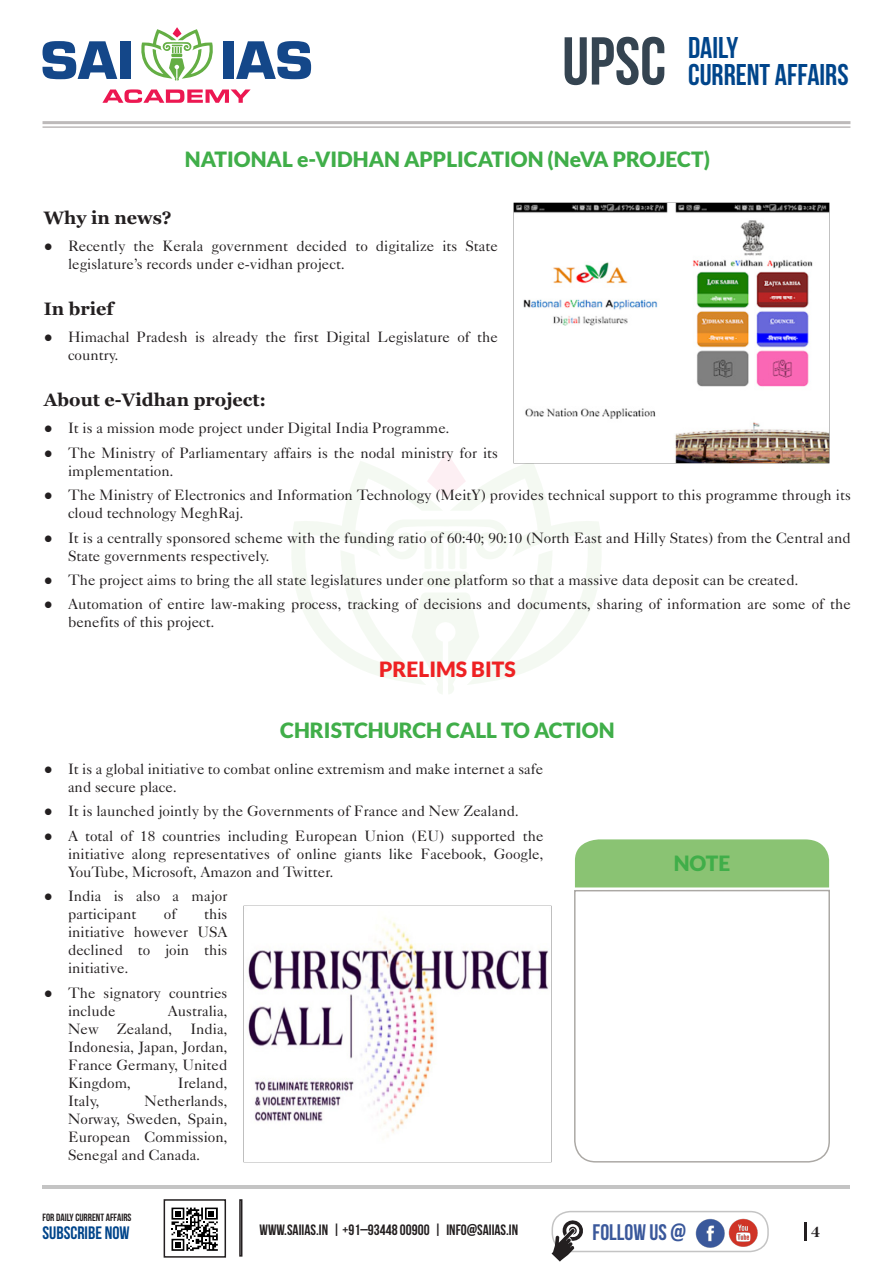
<style>
.page{position:relative;width:893px;height:1263px;background:#fff}
.page>*{position:absolute;margin:0;border:0;box-sizing:border-box;transform-origin:0 0}
.t1{font:700 67.5px "Bebas Neue";color:#354451}
.t2{font:700 30px/27px "Bebas Neue";color:#00458b}
.t3{font:700 22.5px "Bebas Neue";color:#3a589b}
.Content_Heading{font:900 21px "Lato";color:#40ae49}
.Content_Heading-2{font:900 21px "Lato";color:#ee2123}
.Sub_Head{font:700 18px "Georgia";color:#231f20}
.t4{font:700 18px "Bebas Neue";color:#00458b}
.t5{font:15px/18px "Caslon Five Forty LT";color:#231f20}
.t6{font:700 15px "Bebas Neue";color:#231f20}
.t7{font:700 13.5px "Caslon";color:#231f20}
.t8{font:700 10.5px "Bebas Neue";color:#231f20}
.s1{font-family:"Georgia";font-weight:700}
</style>
<div class="page">
<hr style="left:43px;top:1185px;width:807px;height:4px;background:#c4c4c4">
<svg style="left:292px;top:451px;width:309px;height:243px"></svg>
<svg style="left:43px;top:41px;width:74px;height:38px"></svg>
<div style="left:120px;top:41px;width:11px;height:38px;background:#144789"></div>
<div style="left:223px;top:41px;width:10px;height:38px;background:#144789"></div>
<svg style="left:236px;top:41px;width:75px;height:38px"></svg>
<svg style="left:102px;top:89px;width:149px;height:14px"></svg>
<svg style="left:141px;top:27px;width:72px;height:54px"></svg>
<div style="left:575px;top:839px;width:254px;height:48px;background:#8ac373"></div>
<svg style="left:574px;top:889px;width:256px;height:274px"></svg>
<svg style="left:804px;top:1222px;width:2px;height:19px"></svg>
<svg style="left:171px;top:1207px;width:47px;height:44px"></svg>
<div style="left:164px;top:1199px;width:62px;height:58px;border:2px solid #231f20"></div>
<div style="left:239px;top:1199px;width:3px;height:57px;border:2px solid #231f20"></div>
<div style="left:552px;top:1211px;width:217px;height:41px;border:2px solid #c4c4c4;border-radius:18px"></div>
<img style="left:695px;top:1218px;width:30px;height:30px">
<img style="left:728px;top:1218px;width:30px;height:29px">
<svg style="left:552px;top:1219px;width:32px;height:42px"></svg>
<hr style="left:43px;top:121px;width:807px;height:3px;background:#bdbaba">
<hr style="left:43px;top:126px;width:807px;height:2px;background:#bdbaba">
<img style="left:514px;top:203px;width:316px;height:261px">
<img style="left:243px;top:906px;width:309px;height:256px">
<h1 class="t1" style="left:562px;top:24px;width:105px">UPSC</h1>
<h2 class="t2" style="left:688px;top:34px;width:162px">DAILY<br>CURRENT AFFAIRS</h2>
<p class="Content_Heading" style="left:185px;top:147px;width:526px">NATIONAL e-VIDHAN APPLICATION (NeVA PROJECT)</p>
<p class="Sub_Head" style="left:44px;top:208px;width:129px">Why in news?</p>
<p class="t5" style="left:68px;top:237px;width:432px;text-indent:-24px"><span class="s1">●</span> Recently the Kerala government decided to digitalize its State legislature’s records under e-vidhan project.</p>
<p class="Sub_Head" style="left:44px;top:299px;width:71px">In brief</p>
<p class="t5" style="left:68px;top:328px;width:432px;text-indent:-24px"><span class="s1">●</span> Himachal Pradesh is already the first Digital Legislature of the country.</p>
<p class="Sub_Head" style="left:44px;top:390px;width:224px">About e-Vidhan project:</p>
<p class="t5" style="left:44px;top:419px;width:407px"><span class="s1">●</span> It is a mission mode project under Digital India Programme.</p>
<p class="t5" style="left:68px;top:443px;width:431px;text-indent:-24px"><span class="s1">●</span> The Ministry of Parliamentary affairs is the nodal ministry for its implementation.</p>
<p class="t5" style="left:68px;top:486px;width:784px;text-indent:-24px"><span class="s1">●</span> The Ministry of Electronics and Information Technology (MeitY) provides technical support to this programme through its cloud technology MeghRaj.</p>
<p class="t5" style="left:68px;top:528px;width:784px;text-indent:-24px"><span class="s1">●</span> It is a centrally sponsored scheme with the funding ratio of 60:40; 90:10 (North East and Hilly States) from the Central and<br>State governments respectively.</p>
<p class="t5" style="left:44px;top:571px;width:756px"><span class="s1">●</span> The project aims to bring the all state legislatures under one platform so that a massive data deposit can be created.</p>
<p class="t5" style="left:68px;top:595px;width:784px;text-indent:-24px"><span class="s1">●</span> Automation of entire law-making process, tracking of decisions and documents, sharing of information are some of the benefits of this project.</p>
<p class="Content_Heading-2" style="left:379px;top:657px;width:138px">PRELIMS BITS</p>
<p class="Content_Heading" style="left:280px;top:718px;width:336px">CHRISTCHURCH CALL TO ACTION</p>
<p class="t5" style="left:68px;top:760px;width:477px;text-indent:-24px"><span class="s1">●</span> It is a global initiative to combat online extremism and make internet a safe and secure place.</p>
<p class="t5" style="left:44px;top:802px;width:476px"><span class="s1">●</span> It is launched jointly by the Governments of France and New Zealand.</p>
<p class="t5" style="left:68px;top:827px;width:477px;text-align:justify;text-indent:-24px"><span class="s1">●</span> A total of 18 countries including European Union (EU) supported the initiative along representatives of online giants like Facebook, Google, YouTube, Microsoft, Amazon and Twitter.</p>
<p class="t5" style="left:68px;top:887px;width:161px;text-indent:-24px"><span class="s1">●</span> India is also a major participant</p>
<p class="t5" style="left:68px;top:905px;width:161px;text-align:justify;text-indent:136px">this initiative however USA declined to join this initiative.</p>
<p class="t5" style="left:68px;top:983px;width:161px;text-indent:-24px"><span class="s1">●</span> The signatory countries include</p>
<p class="t5" style="left:164px;top:905px;width:14px">of</p>
<p class="t5" style="left:68px;top:1001px;width:161px;text-align:justify;text-indent:100px">Australia, New Zealand, India, Indonesia, Japan, Jordan, France Germany, United Kingdom,</p>
<p class="t5" style="left:178px;top:1073px;width:51px">Ireland,</p>
<p class="t5" style="left:68px;top:1091px;width:161px;text-align:justify;text-indent:77px">Netherlands, Norway, Sweden, Spain, European Commission, Senegal and Canada.</p>
<p class="t5" style="left:68px;top:1091px;width:33px">Italy,</p>
<h3 class="Content_Heading" style="left:674px;top:850px;width:58px">NOTE</h3>
<p class="t8" style="left:43px;top:1211px;width:91px">FOR DAILY CURRENT AFFAIRS</p>
<p class="t4" style="left:43px;top:1223px;width:89px">SUBSCRIBE NOW</p>
<h3 class="t3" style="left:593px;top:1220px;width:95px">FOLLOW US @</h3>
<p class="t6" style="left:260px;top:1221px;width:260px">WWW.SAIIAS.IN | +91–93448 00900 | INFO@SAIIAS.IN</p>
<p class="t7" style="left:811px;top:1223px;width:11px">4</p>
</div>
